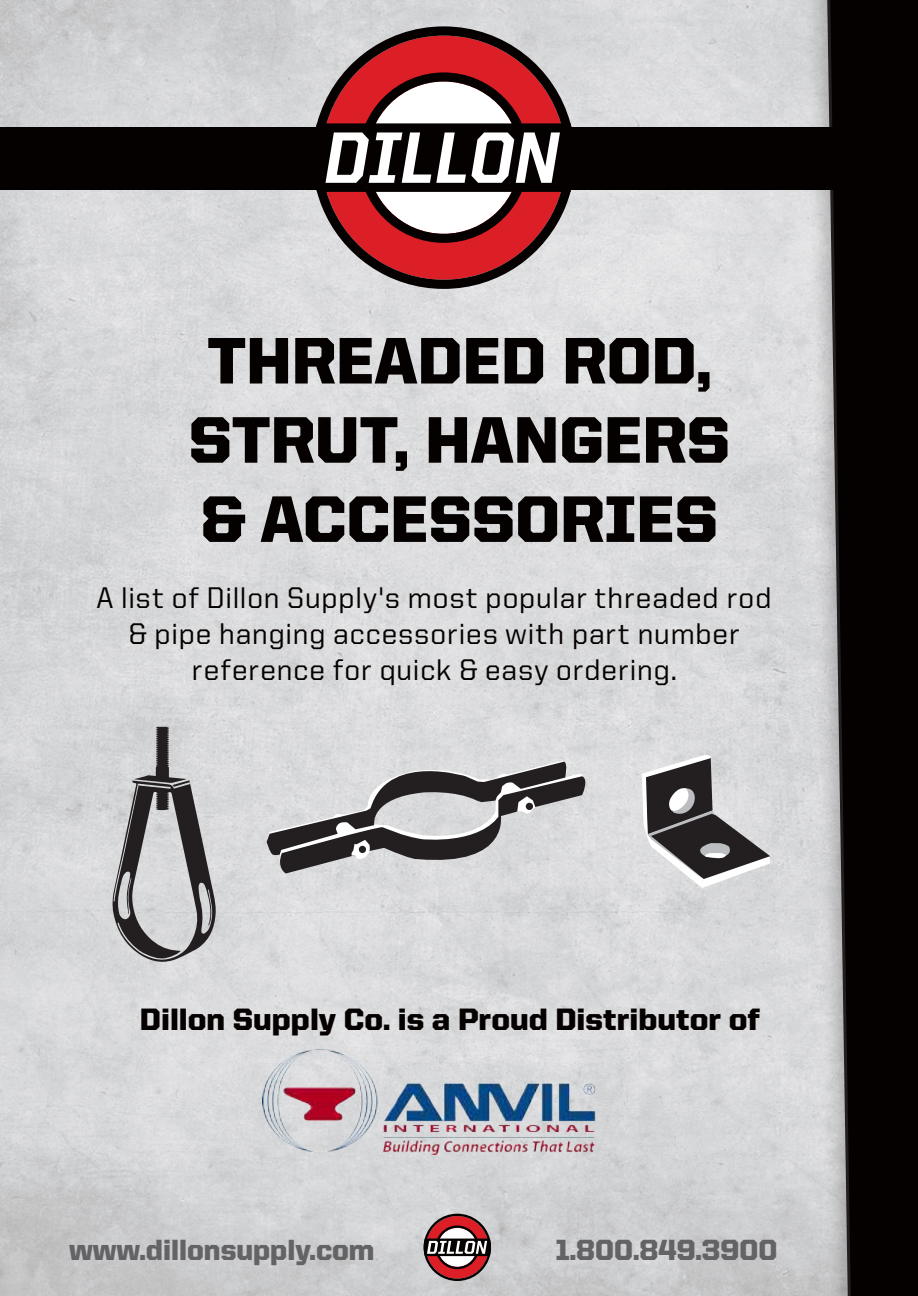
<style>
.page{position:relative;width:918px;height:1296px;background:#fff}
.page>*{position:absolute;margin:0;border:0;box-sizing:border-box;transform-origin:0 0}
.t1{font:900 66px/79.2px "United Sans Reg";color:#060101}
.t2{font:900 31.2px "United Sans Reg";color:#060101}
.t3{font:500 30px/36px "United Sans Reg";letter-spacing:.01em;color:#060101;text-align:center}
.t4{font:900 29.4px "United Sans Reg";color:#636366;scale:.95 1}
</style>
<div class="page">
<img style="left:0;top:0;width:805px;height:1296px">
<div style="left:805px;top:0;width:113px;height:1296px;background:#231f20;opacity:.25"></div>
<svg style="left:825px;top:0;width:93px;height:1296px;background:#211c1d"></svg>
<div style="left:0;top:128px;width:918px;height:62px;background:#060101"></div>
<svg style="left:312px;top:26px;width:263px;height:263px"></svg>
<svg style="left:112px;top:727px;width:104px;height:237px;background:#a2a2a3"></svg>
<svg style="left:267px;top:754px;width:322px;height:120px;background:#a7a6a7"></svg>
<div style="left:359px;top:846px;width:7px;height:7px;background:#231f20;border-radius:50%"></div>
<div style="left:526px;top:803px;width:7px;height:7px;background:#231f20;border-radius:50%"></div>
<svg style="left:642px;top:755px;width:128px;height:133px;background:#949394"></svg>
<svg style="left:424px;top:1214px;width:67px;height:67px"></svg>
<img style="left:263px;top:1049px;width:337px;height:106px">
<h1 class="t1" style="left:189px;top:320px;width:543px">THREADED ROD,<br>STRUT, HANGERS &amp; ACCESSORIES</h1>
<p class="t3" style="left:97px;top:579px;width:677px">A list of Dillon Supply's most popular threaded rod &amp; pipe hanging accessories with part number reference for quick &amp; easy ordering.</p>
<p class="t2" style="left:140px;top:1002px;width:622px">Dillon Supply Co. is a Proud Distributor of</p>
<p class="t4" style="left:69px;top:1234px;width:323px">www.dillonsupply.com</p>
<p class="t4" style="left:556px;top:1234px;width:235px">1.800.849.3900</p>
</div>
